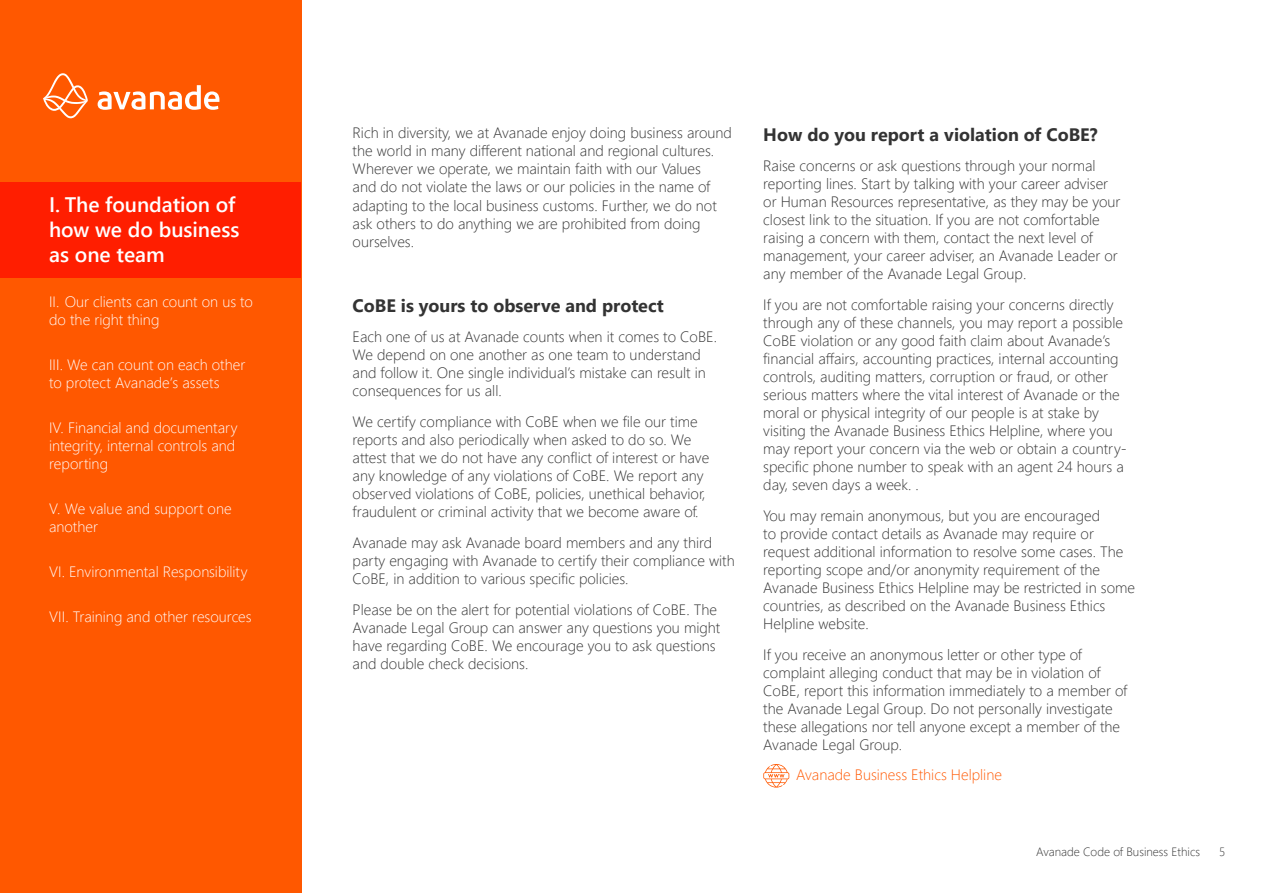
<style>
.page{position:relative;width:1263px;height:893px;background:#fff}
.page>*{position:absolute;margin:0;border:0;box-sizing:border-box;transform-origin:0 0}
.t1{font:600 21px/25.2px "Segoe UI";letter-spacing:-.005em;color:#fff}
.t2{font:700 18px "Segoe UI";color:#333}
.t3{font:300 15px/18px "Segoe UI";color:#333}
.t4{font:300 15px/18px "Segoe UI";color:#fff}
.t5{font:300 15px "Segoe UI";color:#ff5800}
.t6{font:300 12px "Segoe UI";color:#333}
</style>
<div class="page">
<div style="left:0;top:0;width:301px;height:893px;background:#ff5800"></div>
<svg style="left:98px;top:85px;width:121px;height:25px"></svg>
<svg style="left:43px;top:73px;width:45px;height:45px"></svg>
<div style="left:0;top:183px;width:301px;height:95px;background:#ff1e00"></div>
<svg style="left:763px;top:764px;width:26px;height:24px"></svg>
<h1 class="t1" style="left:49px;top:190px;width:192px">I. The foundation of how we do business as one team</h1>
<p class="t4" style="left:49px;top:292px;width:205px">II. Our clients can count on us to do the right thing</p>
<p class="t4" style="left:49px;top:355px;width:198px">III. We can count on each other to protect Avanade’s assets</p>
<p class="t4" style="left:49px;top:418px;width:190px">IV. Financial and documentary integrity, internal controls and reporting</p>
<p class="t4" style="left:49px;top:499px;width:184px">V. We value and support one another</p>
<p class="t4" style="left:49px;top:562px;width:200px">VI. Environmental Responsibility</p>
<p class="t4" style="left:49px;top:607px;width:204px">VII. Training and other resources</p>
<p class="t3" style="left:353px;top:124px;width:381px">Rich in diversity, we at Avanade enjoy doing business around the world in many different national and regional cultures.<br>Wherever we operate, we maintain faith with our Values<br>and do not violate the laws or our policies in the name of adapting to the local business customs. Further, we do not ask others to do anything we are prohibited from doing ourselves.</p>
<p class="t2" style="left:353px;top:288px;width:313px">CoBE is yours to observe and protect</p>
<p class="t3" style="left:353px;top:327px;width:366px">Each one of us at Avanade counts when it comes to CoBE.<br>We depend on one another as one team to understand and follow it. One single individual’s mistake can result in consequences for us all.</p>
<p class="t3" style="left:353px;top:412px;width:358px">We certify compliance with CoBE when we file our time reports and also periodically when asked to do so. We attest that we do not have any conflict of interest or have any knowledge of any violations of CoBE. We report any observed violations of CoBE, policies, unethical behavior, fraudulent or criminal activity that we become aware of.</p>
<p class="t3" style="left:353px;top:533px;width:384px">Avanade may ask Avanade board members and any third party engaging with Avanade to certify their compliance with<br>CoBE, in addition to various specific policies.</p>
<p class="t3" style="left:353px;top:600px;width:369px">Please be on the alert for potential violations of CoBE. The Avanade Legal Group can answer any questions you might have regarding CoBE. We encourage you to ask questions and double check decisions.</p>
<p class="t2" style="left:763px;top:117px;width:336px">How do you report a violation of CoBE?</p>
<p class="t3" style="left:763px;top:156px;width:359px">Raise concerns or ask questions through your normal reporting lines. Start by talking with your career adviser or Human Resources representative, as they may be your closest link to the situation. If you are not comfortable raising a concern with them, contact the next level of management, your career adviser, an Avanade Leader or any member of the Avanade Legal Group.</p>
<p class="t3" style="left:763px;top:295px;width:365px">If you are not comfortable raising your concerns directly through any of these channels, you may report a possible CoBE violation or any good faith claim about Avanade’s financial affairs, accounting practices, internal accounting controls, auditing matters, corruption or fraud, or other serious matters where the vital interest of Avanade or the moral or physical integrity of our people is at stake by visiting the Avanade Business Ethics Helpline, where you may report your concern via the web or obtain a country&shy;specific phone number to speak with an agent 24 hours a day, seven days a week. .</p>
<p class="t3" style="left:763px;top:506px;width:373px">You may remain anonymous, but you are encouraged<br>to provide contact details as Avanade may require or request additional information to resolve some cases. The reporting scope and/or anonymity requirement of the Avanade Business Ethics Helpline may be restricted in some countries, as described on the Avanade Business Ethics Helpline website.</p>
<p class="t3" style="left:763px;top:645px;width:366px">If you receive an anonymous letter or other type of complaint alleging conduct that may be in violation of CoBE, report this information immediately to a member of the Avanade Legal Group. Do not personally investigate these allegations nor tell anyone except a member of the Avanade Legal Group.</p>
<p class="t5" style="left:796px;top:764px;width:207px">Avanade Business Ethics Helpline</p>
<p class="t6" style="left:1036px;top:842px;width:165px">Avanade Code of Business Ethics</p>
<p class="t6" style="left:1219px;top:843px;width:8px">5</p>
</div>
